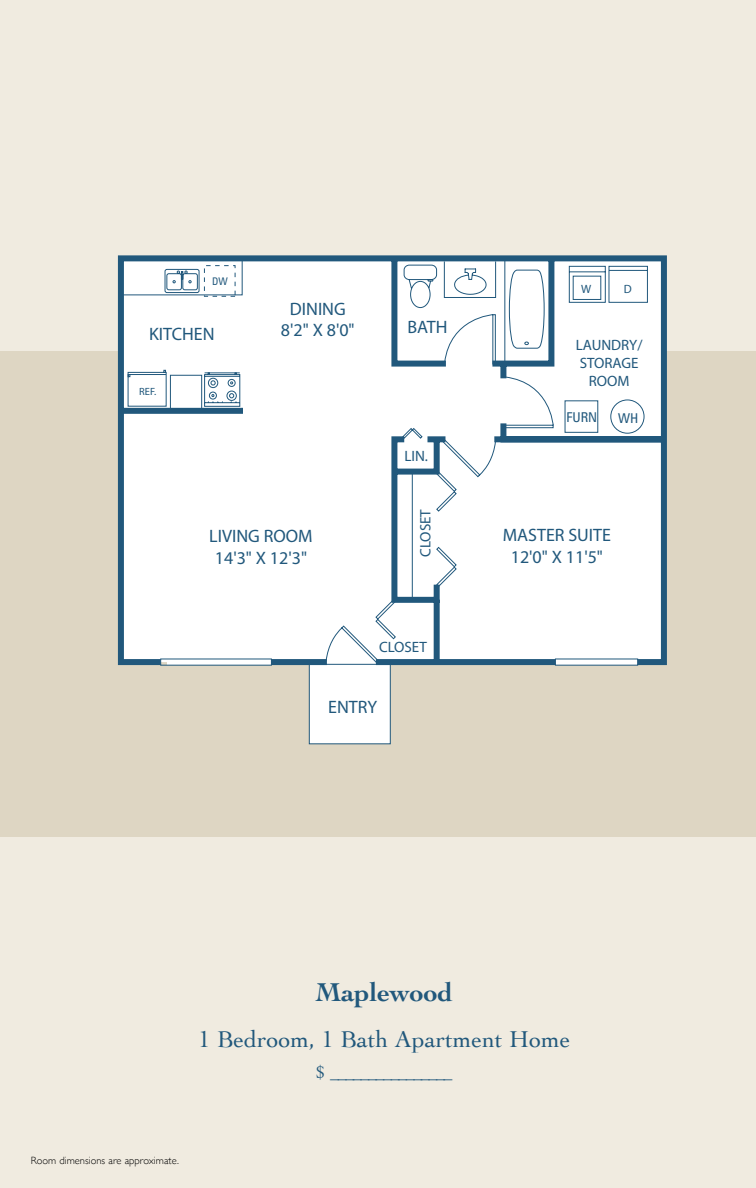
<style>
.page{position:relative;width:756px;height:1188px;background:#f0ebe0}
.page>*{position:absolute;margin:0;border:0;box-sizing:border-box;transform-origin:0 0}
.t1{font:700 27px "Cochin";color:#21587c}
.t2{font:24px "Cochin";color:#21587c}
.t3{font:18px/21.6px "Myriad";color:#21587c;text-align:center}
.t4{font:18px "Cochin";color:#21587c}
.t5{font:15px/18px "Myriad";color:#21587c;text-align:center}
.t6{font:condensed 13.5px "Univers";color:#21587c}
.t7{font:12px "Myriad";color:#21587c}
.t8{font:300 10.5px "Gill Sans";color:#000}
.t9{font:10.5px "Myriad";color:#21587c}
.t10{font:condensed 10.5px "Univers";color:#21587c}
</style>
<div class="page">
<div style="left:0;top:351px;width:756px;height:486px;background:#ded6c3"></div>
<svg style="left:118px;top:255px;width:549px;height:413px;background:#ebeff2"></svg>
<svg style="left:122px;top:259px;width:121px;height:152px;background:#e5ebf0"></svg>
<div style="left:204px;top:265px;width:31px;height:32px;border:1px dashed #21587c"></div>
<svg style="left:309px;top:472px;width:104px;height:272px"></svg>
<svg style="left:555px;top:659px;width:83px;height:7px"></svg>
<svg style="left:325px;top:264px;width:229px;height:400px;background:#edf1f4"></svg>
<svg style="left:444px;top:258px;width:101px;height:106px;background:#e5ebef"></svg>
<svg style="left:564px;top:399px;width:81px;height:35px;background:#ecf1f4"></svg>
<svg style="left:569px;top:266px;width:79px;height:37px;background:#dce5ea"></svg>
<p class="t10" style="left:212px;top:274px;width:17px">DW</p>
<p class="t3" style="left:149px;top:324px;width:67px">KITCHEN</p>
<p class="t9" style="left:139px;top:386px;width:19px">REF.</p>
<p class="t3" style="left:281px;top:299px;width:75px">DINING<br>8'2" X 8'0"</p>
<p class="t3" style="left:209px;top:526px;width:105px">LIVING ROOM<br>14'3" X 12'3"</p>
<p class="t3" style="left:408px;top:317px;width:42px">BATH</p>
<p class="t5" style="left:404px;top:447px;width:25px">LIN.</p>
<p class="t5" style="left:417px;top:557px;width:49px;rotate:-90deg">CLOSET</p>
<p class="t5" style="left:379px;top:639px;width:49px">CLOSET</p>
<p class="t3" style="left:328px;top:697px;width:50px">ENTRY</p>
<p class="t7" style="left:581px;top:283px;width:12px">W</p>
<p class="t7" style="left:624px;top:283px;width:9px">D</p>
<p class="t5" style="left:576px;top:336px;width:68px">LAUNDRY/<br>STORAGE<br>ROOM</p>
<p class="t6" style="left:566px;top:409px;width:32px">FURN</p>
<p class="t6" style="left:618px;top:410px;width:22px">WH</p>
<p class="t3" style="left:503px;top:525px;width:110px">MASTER SUITE<br>12'0" X 11'5"</p>
<h1 class="t1" style="left:316px;top:976px;width:139px">Maplewood</h1>
<h2 class="t2" style="left:199px;top:1023px;width:373px">1 Bedroom, 1 Bath Apartment Home</h2>
<p class="t4" style="left:316px;top:1060px;width:138px">$ ________________</p>
<p class="t8" style="left:31px;top:1153px;width:150px">Room dimensions are approximate.</p>
</div>
